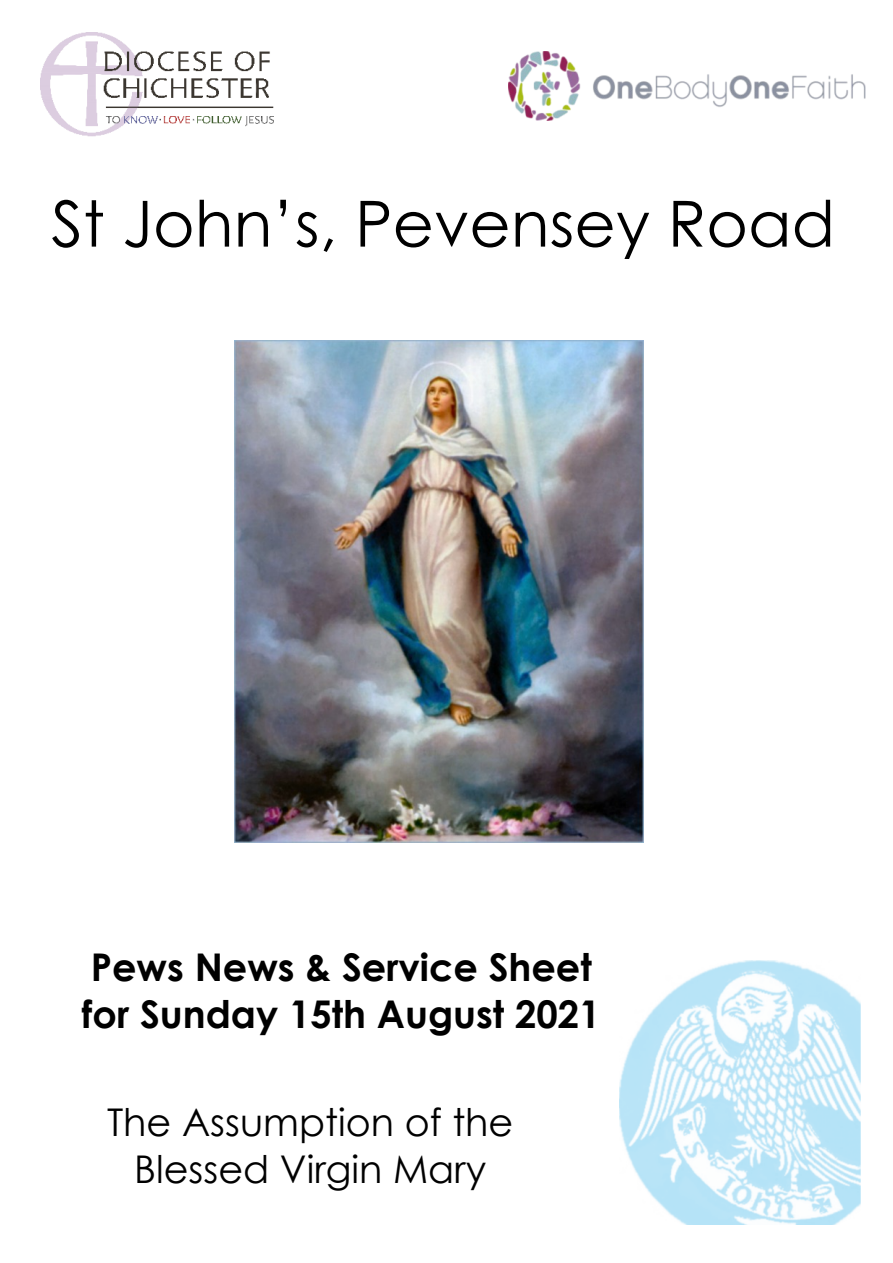
<style>
.page{position:relative;width:893px;height:1263px;background:#fff}
.page>*{position:absolute;margin:0;border:0;box-sizing:border-box;transform-origin:0 0}
.t1{font:63.6px "Century Gothic";color:#000}
.t2{font:700 38.25px/46.8px "Century Gothic";color:#000}
.t3{font:38.25px/46.8px "Century Gothic";color:#000;text-align:center}
.t4{font:700 37.5px "Arial";color:#fff;scale:1.04 1}
</style>
<div class="page">
<img style="left:508px;top:51px;width:357px;height:70px">
<img style="left:41px;top:33px;width:232px;height:104px">
<img style="left:619px;top:961px;width:241px;height:263px">
<img style="left:234px;top:340px;width:410px;height:503px">
<h1 class="t1" style="left:51px;top:199px;width:785px">St John’s, Pevensey Road</h1>
<p class="t4" style="left:415px;top:211px;width:12px">,</p>
<p class="t2" style="left:82px;top:947px;width:520px">Pews News &amp; Service Sheet for Sunday 15th August 2021</p>
<p class="t3" style="left:107px;top:1102px;width:408px">The Assumption of the<br>Blessed Virgin Mary</p>
</div>
